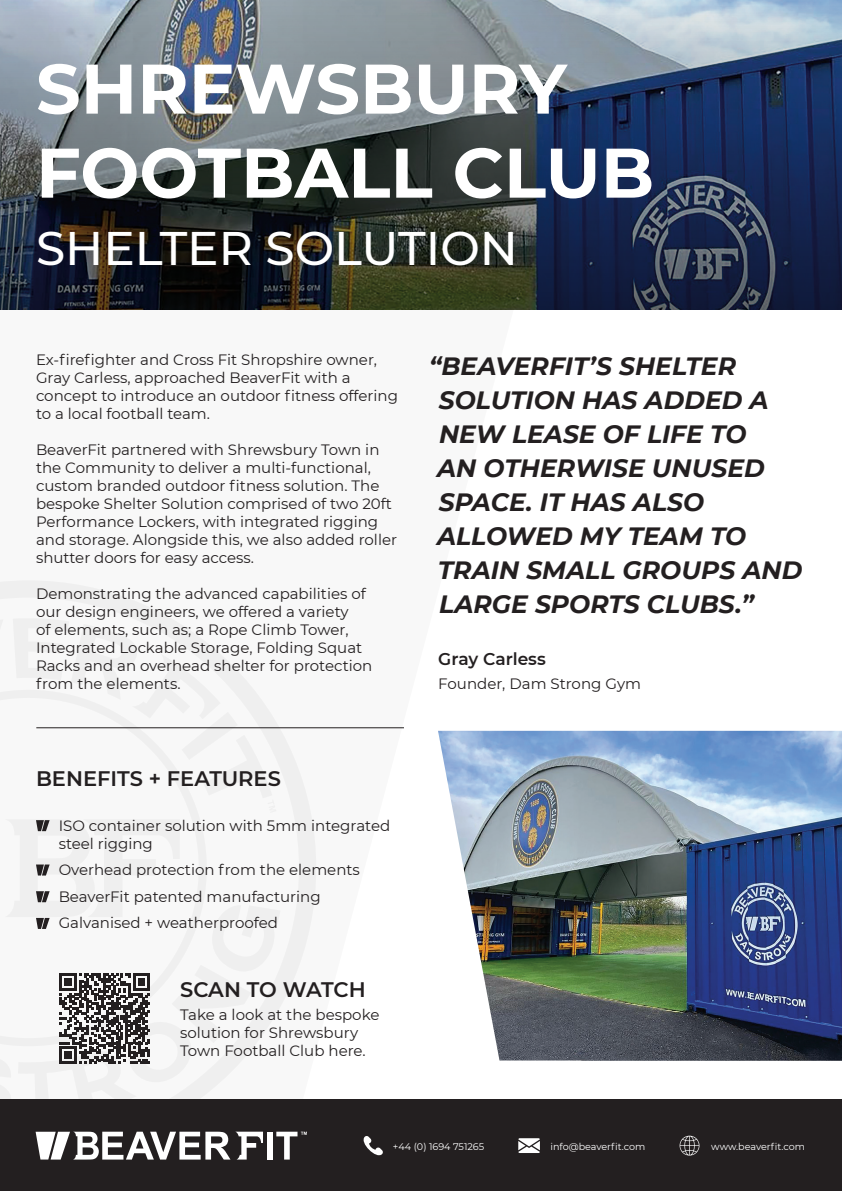
<style>
.page{position:relative;width:842px;height:1191px;background:#fff}
.page>*{position:absolute;margin:0;border:0;box-sizing:border-box;transform-origin:0 0}
.t1{font:700 70px/84px "Montserrat";color:#fff}
.t2{font:500 47px "Montserrat";color:#fff}
.t3{font:italic 700 25px/34px "Montserrat";color:#231f20}
.t4{font:600 21px "Montserrat";color:#231f20}
.t5{font:600 17px "Montserrat";color:#231f20}
.t6{font:15px/18px "Montserrat";color:#231f20}
.t7{font:9.6px "Montserrat";color:#fff}
</style>
<div class="page">
<svg style="left:0;top:580px;width:316px;height:425px"></svg>
<svg style="left:0;top:690px;width:207px;height:129px"></svg>
<svg style="left:0;top:619px;width:4px;height:65px"></svg>
<svg style="left:13px;top:617px;width:263px;height:196px"></svg>
<img style="left:0;top:0;width:842px;height:309px">
<img style="left:438px;top:731px;width:404px;height:329px">
<div style="left:0;top:1099px;width:842px;height:92px;background:#231f20"></div>
<div style="left:267px;top:1131px;width:5px;height:28px;background:#fff"></div>
<svg style="left:36px;top:1131px;width:227px;height:28px"></svg>
<svg style="left:276px;top:1131px;width:31px;height:28px"></svg>
<svg style="left:363px;top:1136px;width:20px;height:20px"></svg>
<svg style="left:518px;top:1138px;width:22px;height:15px"></svg>
<svg style="left:680px;top:1135px;width:19px;height:20px"></svg>
<hr style="left:36px;top:727px;width:368px;height:1px;background:#231f20">
<svg style="left:0;top:819px;width:281px;height:280px"></svg>
<p class="t1" style="left:36px;top:43px;width:620px">SHREWSBURY<br>FOOTBALL CLUB</p>
<p class="t2" style="left:36px;top:216px;width:483px">SHELTER SOLUTION</p>
<p class="t6" style="left:36px;top:350px;width:363px">Ex-firefighter and Cross Fit Shropshire owner, Gray Carless, approached BeaverFit with a concept to introduce an outdoor fitness offering to a local football team.</p>
<p class="t6" style="left:36px;top:440px;width:363px">BeaverFit partnered with Shrewsbury Town in the Community to deliver a multi-functional, custom branded outdoor fitness solution. The bespoke Shelter Solution comprised of two 20ft Performance Lockers, with integrated rigging and storage. Alongside this, we also added roller shutter doors for easy access.</p>
<p class="t6" style="left:36px;top:584px;width:338px">Demonstrating the advanced capabilities of our design engineers, we offered a variety<br>of elements, such as; a Rope Climb Tower, Integrated Lockable Storage, Folding Squat Racks and an overhead shelter for protection from the elements.</p>
<p class="t4" style="left:36px;top:763px;width:246px">BENEFITS + FEATURES</p>
<p class="t6" style="left:59px;top:815px;width:333px">ISO container solution with 5mm integrated steel rigging</p>
<p class="t6" style="left:59px;top:860px;width:303px">Overhead protection from the elements</p>
<p class="t6" style="left:59px;top:886px;width:263px">BeaverFit patented manufacturing</p>
<p class="t6" style="left:59px;top:913px;width:221px">Galvanised + weatherproofed</p>
<p class="t4" style="left:180px;top:974px;width:187px">SCAN TO WATCH</p>
<p class="t6" style="left:180px;top:1005px;width:201px">Take a look at the bespoke solution for Shrewsbury<br>Town Football Club here.</p>
<p class="t3" style="left:437px;top:348px;width:367px;text-indent:-8px">“BEAVERFIT’S SHELTER<br>SOLUTION HAS ADDED A<br>NEW LEASE OF LIFE TO<br>AN OTHERWISE UNUSED<br>SPACE. IT HAS ALSO<br>ALLOWED MY TEAM TO<br>TRAIN SMALL GROUPS AND<br>LARGE SPORTS CLUBS.”</p>
<p class="t5" style="left:438px;top:647px;width:109px">Gray Carless</p>
<p class="t6" style="left:438px;top:674px;width:204px">Founder, Dam Strong Gym</p>
<p class="t7" style="left:393px;top:1140px;width:93px">+44 (0) 1694 751265</p>
<p class="t7" style="left:550px;top:1140px;width:96px">info@beaverfit.com</p>
<p class="t7" style="left:711px;top:1140px;width:95px">www.beaverfit.com</p>
</div>
